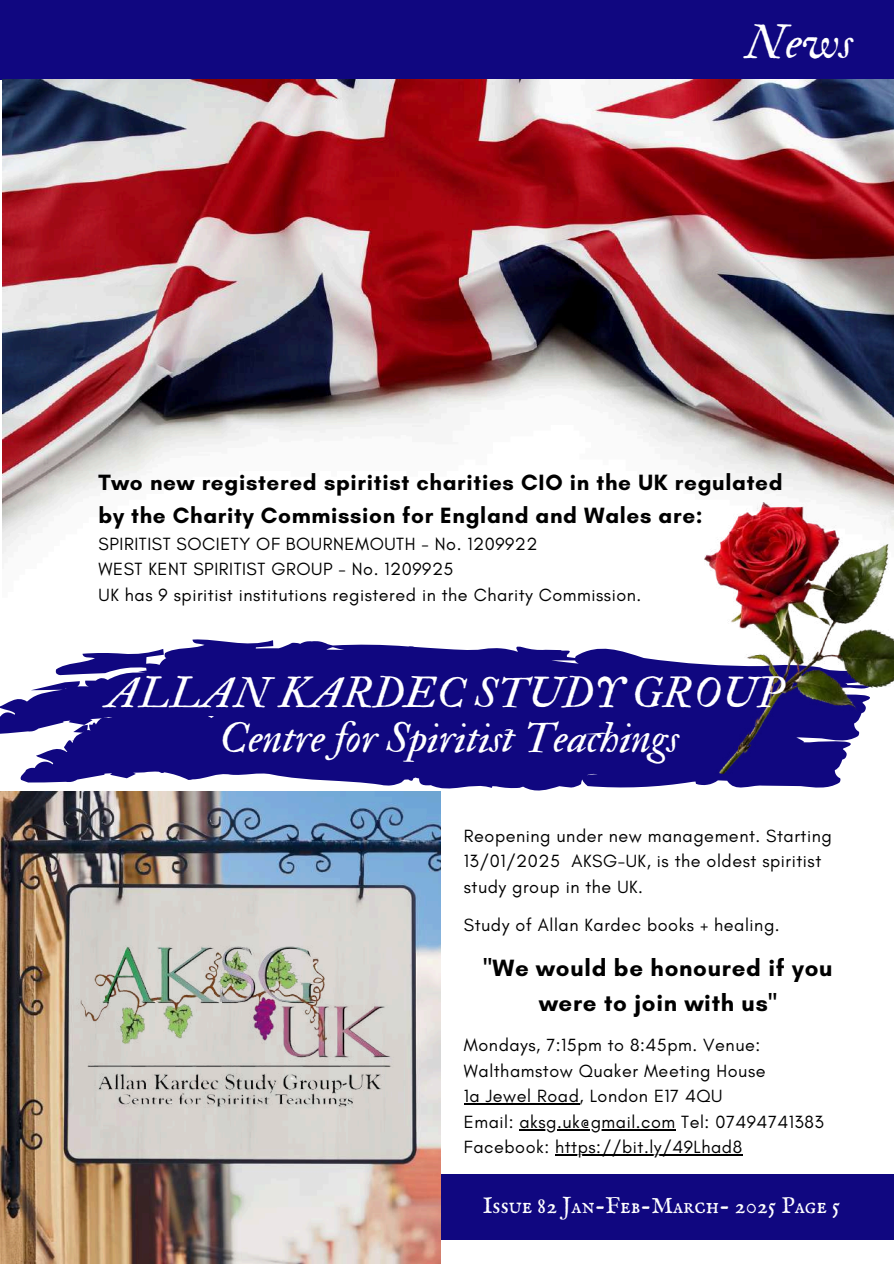
<style>
.page{position:relative;width:894px;height:1264px;background:#fff}
.page>*{position:absolute;margin:0;border:0;box-sizing:border-box;transform-origin:0 0}
.t1{font:48px "IM FELL Double Pica Italic";color:#fff}
.t2{font:42.6px/45px "IM FELL Double Pica Italic";color:#fff;text-align:center}
.t3{font:700 24px/34.5px "Glacial Indifference";letter-spacing:.03em;color:#000;text-align:center}
.t4{font:23.1px "IM FELL English SC";color:#fff}
.t5{font:700 22.5px/32.2px "Glacial Indifference";letter-spacing:.03em;color:#000}
.t6{font:18px/25.5px "Glacial Indifference";letter-spacing:.03em;color:#000}
</style>
<div class="page">
<div style="left:0;top:1174px;width:893px;height:65px;background:#100780"></div>
<div style="left:0;top:0;width:893px;height:79px;background:#100780"></div>
<img style="left:2px;top:79px;width:891px;height:475px">
<svg style="left:0;top:639px;width:841px;height:152px;fill:#100780"></svg>
<img style="left:0;top:791px;width:441px;height:472px">
<img style="left:70px;top:928px;width:337px;height:194px">
<img style="left:704px;top:503px;width:189px;height:270px">
<hr style="left:463px;top:1103px;width:116px;height:2px;background:#000">
<hr style="left:519px;top:1129px;width:156px;height:1px;background:#000">
<hr style="left:555px;top:1154px;width:187px;height:2px;background:#000">
<h1 class="t1" style="left:745px;top:13px;width:109px">News</h1>
<p class="t5" style="left:99px;top:466px;width:685px">Two new registered spiritist charities CIO in the UK regulated by the Charity Commission for England and Wales are:</p>
<p class="t6" style="left:99px;top:530px;width:544px">SPIRITIST SOCIETY OF BOURNEMOUTH - No. 1209922<br>WEST KENT SPIRITIST GROUP - No. 1209925<br>UK has 9 spiritist institutions registered in the Charity Commission.</p>
<h2 class="t2" style="left:106px;top:671px;width:678px">ALLAN KARDEC STUDY GROUP<br>Centre for Spiritist Teachings</h2>
<p class="t6" style="left:463px;top:822px;width:369px">Reopening under new management. Starting<br>13/01/2025 AKSG-UK, is the oldest spiritist study group in the UK.</p>
<p class="t6" style="left:463px;top:912px;width:317px">Study of Allan Kardec books + healing.</p>
<h3 class="t3" style="left:483px;top:950px;width:350px">"We would be honoured if you were to join with us"</h3>
<p class="t6" style="left:463px;top:1032px;width:361px">Mondays, 7:15pm to 8:45pm. Venue:<br>Walthamstow Quaker Meeting House<br>1a Jewel Road, London E17 4QU<br>Email: aksg.uk@gmail.com Tel: 07494741383<br>Facebook: https://bit.ly/49Lhad8</p>
<p class="t4" style="left:482px;top:1191px;width:359px">Issue 82 Jan-Feb-March- 2025 Page 5</p>
</div>
